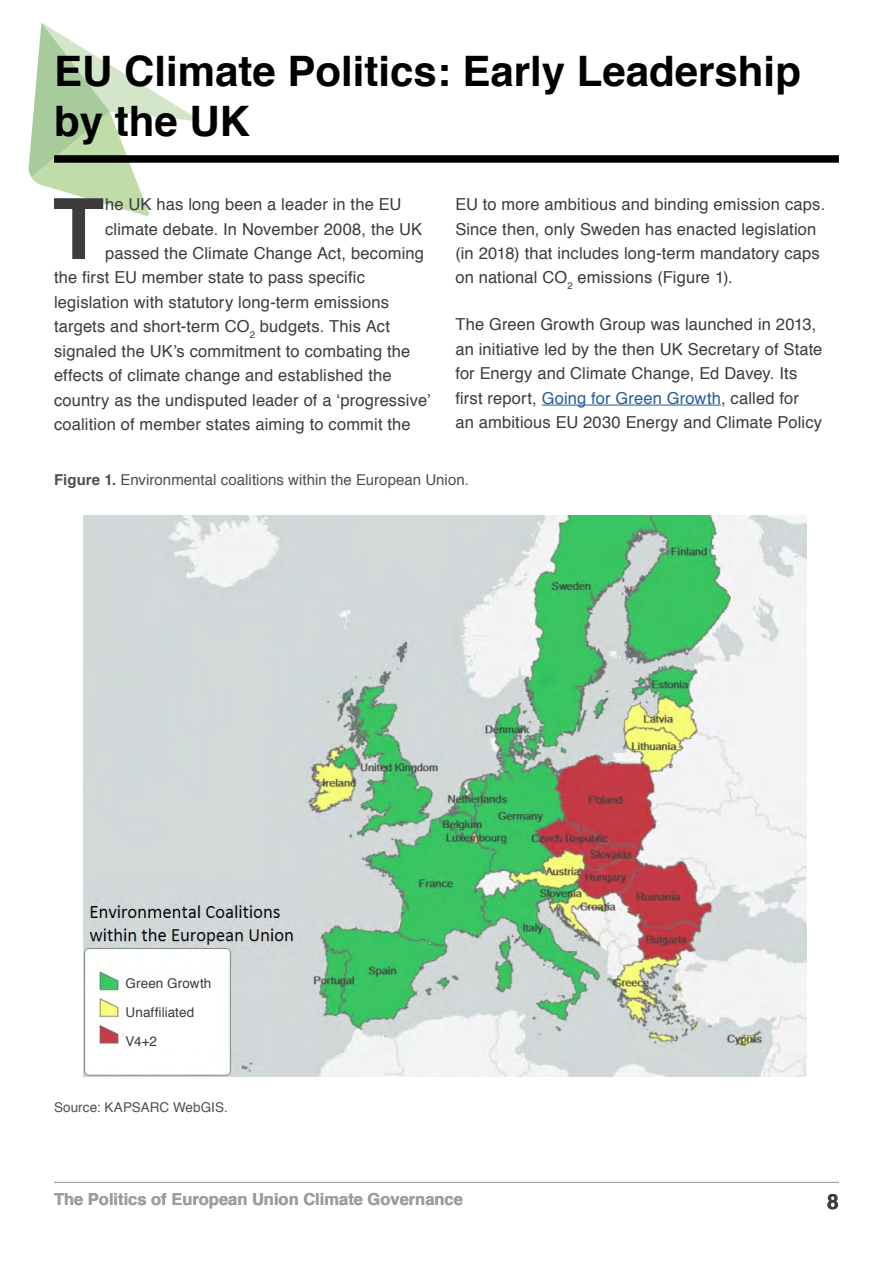
<style>
.page{position:relative;width:893px;height:1263px;background:#fff}
.page>*{position:absolute;margin:0;border:0;box-sizing:border-box;transform-origin:0 0}
.t1{font:700 84.45px "Helvetica";color:#3c3c3b}
.t2{font:700 42px/50.4px "Helvetica";color:#000}
.t3{font:700 21px "Helvetica";color:#3c3c3b}
.t4{font:16.5px/24.5px "Helvetica";letter-spacing:.01em;color:#3c3c3b}
.t5{font:700 16.5px "Helvetica";color:#9d9d9c}
.t6{font:15px "Helvetica";letter-spacing:.005em;color:#4f4f4d}
.t7{font:13.5px/28.8px "Helvetica";letter-spacing:.005em;color:#3c3c3b}
.t8{font:13.5px "Helvetica";letter-spacing:.005em;color:#4f4f4d}
.s1{color:#275b9b}
.s2{font-weight:700}
</style>
<div class="page">
<hr style="left:54px;top:1182px;width:785px;height:1px;background:#9d9d9c">
<svg style="left:28px;top:23px;width:173px;height:193px"></svg>
<div style="left:54px;top:155px;width:785px;height:8px;background:#000"></div>
<hr style="left:542px;top:405px;width:179px;height:1px;background:#275b9b">
<img style="left:83px;top:515px;width:724px;height:562px">
<div style="left:126px;top:972px;width:86px;height:77px;background:#fff"></div>
<h2 class="t2" style="left:54px;top:46px;width:748px">EU Climate Politics: Early Leadership by the UK</h2>
<h1 class="t1" style="left:53px;top:161px;width:53px">T</h1>
<p class="t4" style="left:105px;top:193px;width:298px">he UK has long been a leader in the EU</p>
<p class="t4" style="left:105px;top:217px;width:319px">climate debate. In November 2008, the UK</p>
<p class="t4" style="left:105px;top:241px;width:320px">passed the Climate Change Act, becoming</p>
<p class="t4" style="left:54px;top:266px;width:312px">the first EU member state to pass specific</p>
<p class="t4" style="left:54px;top:290px;width:337px">legislation with statutory long-term emissions</p>
<p class="t4" style="left:54px;top:315px;width:338px">targets and short-term CO<sub>2</sub> budgets. This Act</p>
<p class="t4" style="left:54px;top:339px;width:358px">signaled the UK’s commitment to combating the</p>
<p class="t4" style="left:54px;top:364px;width:339px">effects of climate change and established the</p>
<p class="t4" style="left:54px;top:388px;width:378px">country as the undisputed leader of a ‘progressive’</p>
<p class="t4" style="left:54px;top:413px;width:358px">coalition of member states aiming to commit the</p>
<p class="t4" style="left:455px;top:193px;width:371px">EU to more ambitious and binding emission caps.<br>Since then, only Sweden has enacted legislation (in 2018) that includes long-term mandatory caps on national CO<sub>2</sub> emissions (Figure 1).</p>
<p class="t4" style="left:455px;top:313px;width:369px">The Green Growth Group was launched in 2013, an initiative led by the then UK Secretary of State for Energy and Climate Change, Ed Davey. Its first report, <span class="s1">Going for Green Growth</span>, called for<br>an ambitious EU 2030 Energy and Climate Policy</p>
<p class="t6" style="left:54px;top:469px;width:416px"><span class="s2">Figure 1.</span> Environmental coalitions within the European Union.</p>
<p class="t7" style="left:126px;top:969px;width:87px">Green Growth<br>Unaffiliated<br>V4+2</p>
<p class="t8" style="left:54px;top:1097px;width:175px">Source: KAPSARC WebGIS.</p>
<p class="t5" style="left:54px;top:1186px;width:410px">The Politics of European Union Climate Governance</p>
<p class="t3" style="left:827px;top:1185px;width:13px">8</p>
</div>
